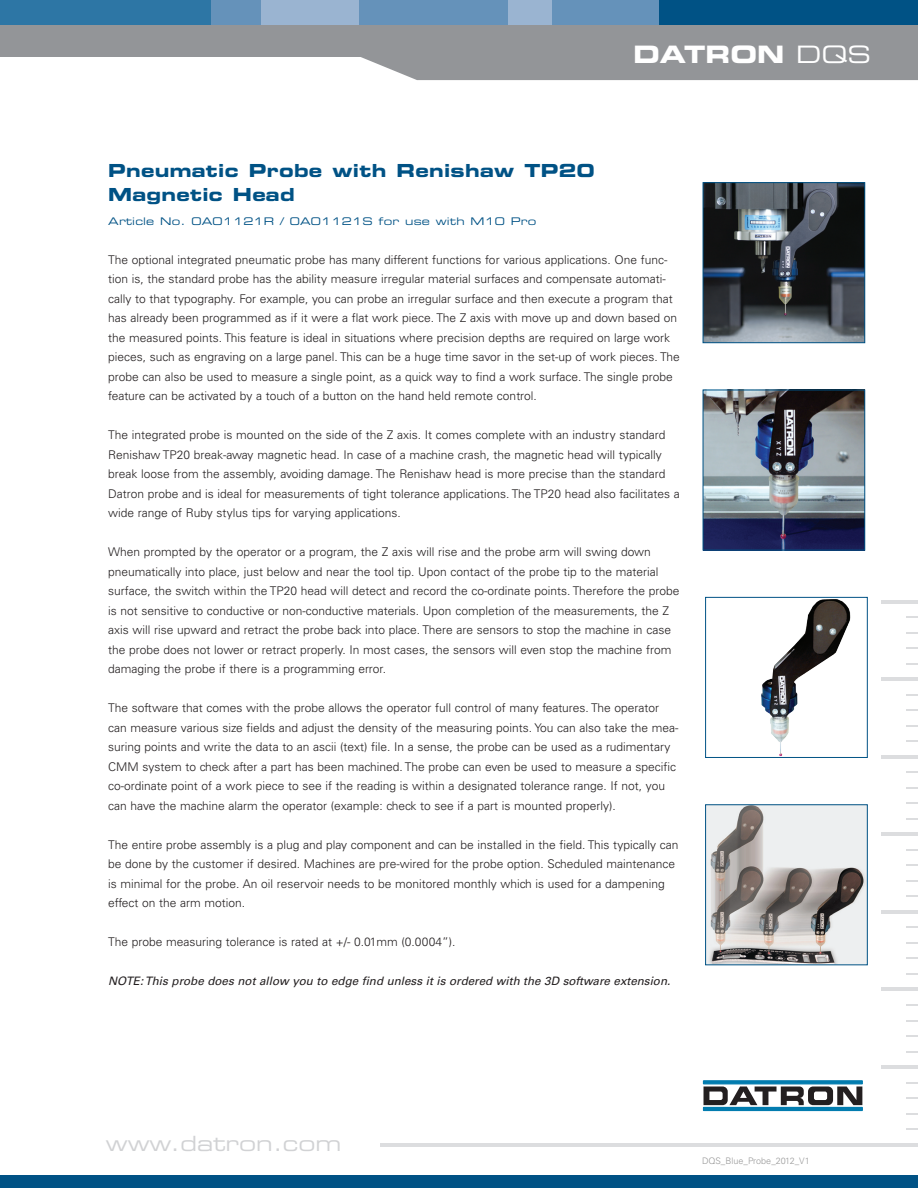
<style>
.page{position:relative;width:918px;height:1188px;background:#fff}
.page>*{position:absolute;margin:0;border:0;box-sizing:border-box;transform-origin:0 0}
.t1{font:24px "Eurostile Bold Extended Two";color:#fff}
.t2{font:21px "Eurostile Extended Two";color:#d1d2d4}
.t3{font:18px/24px "Eurostile Bold Extended Two";letter-spacing:.015em;color:#005285}
.t4{font:300 12px/19.5px "Univers";color:#231f20}
.t5{font:italic 11.7px "Univers";color:#231f20}
.t6{font:10.5px "Eurostile Extended Two";letter-spacing:.015em;color:#005285}
.t7{font:300 9px "Univers";color:#999}
.s1{font-family:"Eurostile Extended Two"}
</style>
<div class="page">
<svg style="left:907px;top:1128px;width:11px;height:2px"></svg>
<hr style="left:381px;top:1143px;width:537px;height:3px;background:#dcdddf">
<hr style="left:882px;top:1066px;width:36px;height:3px;background:#dcdddf">
<hr style="left:882px;top:988px;width:36px;height:3px;background:#dcdddf">
<hr style="left:882px;top:910px;width:36px;height:3px;background:#dcdddf">
<hr style="left:882px;top:833px;width:36px;height:3px;background:#dcdddf">
<hr style="left:882px;top:755px;width:36px;height:3px;background:#dcdddf">
<hr style="left:882px;top:678px;width:36px;height:3px;background:#dcdddf">
<hr style="left:882px;top:600px;width:36px;height:3px;background:#dcdddf">
<svg style="left:907px;top:1097px;width:11px;height:2px"></svg>
<svg style="left:907px;top:1004px;width:11px;height:2px"></svg>
<svg style="left:907px;top:1035px;width:11px;height:2px"></svg>
<svg style="left:907px;top:942px;width:11px;height:2px"></svg>
<svg style="left:907px;top:973px;width:11px;height:2px"></svg>
<svg style="left:907px;top:849px;width:11px;height:2px"></svg>
<svg style="left:907px;top:880px;width:11px;height:2px"></svg>
<svg style="left:907px;top:771px;width:11px;height:2px"></svg>
<svg style="left:907px;top:787px;width:11px;height:2px"></svg>
<svg style="left:907px;top:802px;width:11px;height:2px"></svg>
<svg style="left:907px;top:818px;width:11px;height:2px"></svg>
<svg style="left:907px;top:709px;width:11px;height:2px"></svg>
<svg style="left:907px;top:740px;width:11px;height:2px"></svg>
<svg style="left:907px;top:616px;width:11px;height:2px"></svg>
<svg style="left:907px;top:647px;width:11px;height:2px"></svg>
<img style="left:705px;top:184px;width:158px;height:157px">
<div style="left:703px;top:182px;width:162px;height:161px;border:1px solid #005285"></div>
<img style="left:705px;top:392px;width:158px;height:156px">
<div style="left:703px;top:390px;width:162px;height:160px;border:1px solid #005285"></div>
<img style="left:761px;top:599px;width:90px;height:157px">
<div style="left:705px;top:597px;width:163px;height:161px;border:1px solid #005285"></div>
<img style="left:707px;top:806px;width:159px;height:157px">
<div style="left:705px;top:804px;width:163px;height:161px;border:1px solid #005285"></div>
<div style="left:0;top:23px;width:918px;height:34px;background:#939598"></div>
<div style="left:361px;top:57px;width:557px;height:23px;background:#939598"></div>
<div style="left:12px;top:0;width:893px;height:25px;background:#6592ba"></div>
<div style="left:659px;top:0;width:259px;height:25px;background:#005285"></div>
<div style="left:509px;top:0;width:43px;height:25px;background:#9ab4d1"></div>
<div style="left:262px;top:0;width:97px;height:25px;background:#9ab4d1"></div>
<div style="left:0;top:0;width:211px;height:25px;background:#2d76a5"></div>
<div style="left:0;top:1175px;width:918px;height:13px;background:#005285"></div>
<svg style="left:704px;top:1087px;width:158px;height:18px"></svg>
<svg style="left:703px;top:1080px;width:160px;height:4px"></svg>
<hr style="left:703px;top:1107px;width:160px;height:4px;background:#027caf">
<h1 class="t1" style="left:633px;top:37px;width:239px">DATRON <span class="s1">DQS</span></h1>
<h3 class="t3" style="left:108px;top:158px;width:488px">Pneumatic Probe with Renishaw TP20<br>Magnetic Head</h3>
<p class="t6" style="left:108px;top:214px;width:430px">Article No. 0A01121R / 0A01121S for use with M10 Pro</p>
<p class="t4" style="left:108px;top:250px;width:573px">The optional integrated pneumatic probe has many different functions for various applications. One func&shy;tion is, the standard probe has the ability measure irregular material surfaces and compensate automati&shy;cally to that typography. For example, you can probe an irregular surface and then execute a program that has already been programmed as if it were a flat work piece. The Z axis with move up and down based on the measured points. This feature is ideal in situations where precision depths are required on large work pieces, such as engraving on a large panel. This can be a huge time savor in the set-up of work pieces. The probe can also be used to measure a single point, as a quick way to find a work surface. The single probe feature can be activated by a touch of a button on the hand held remote control.</p>
<p class="t4" style="left:108px;top:425px;width:573px">The integrated probe is mounted on the side of the Z axis. It comes complete with an industry standard Renishaw TP20 break-away magnetic head. In case of a machine crash, the magnetic head will typically break loose from the assembly, avoiding damage. The Renishaw head is more precise than the standard Datron probe and is ideal for measurements of tight tolerance applications. The TP20 head also facilitates a wide range of Ruby stylus tips for varying applications.</p>
<p class="t4" style="left:108px;top:542px;width:573px">When prompted by the operator or a program, the Z axis will rise and the probe arm will swing down pneumatically into place, just below and near the tool tip. Upon contact of the probe tip to the material surface, the switch within the TP20 head will detect and record the co-ordinate points. Therefore the probe is not sensitive to conductive or non-conductive materials. Upon completion of the measurements, the Z axis will rise upward and retract the probe back into place. There are sensors to stop the machine in case the probe does not lower or retract properly. In most cases, the sensors will even stop the machine from damaging the probe if there is a programming error.</p>
<p class="t4" style="left:108px;top:698px;width:572px">The software that comes with the probe allows the operator full control of many features. The operator can measure various size fields and adjust the density of the measuring points. You can also take the mea&shy;suring points and write the data to an ascii (text) file. In a sense, the probe can be used as a rudimentary CMM system to check after a part has been machined. The probe can even be used to measure a specific co-ordinate point of a work piece to see if the reading is within a designated tolerance range. If not, you can have the machine alarm the operator (example: check to see if a part is mounted properly).</p>
<p class="t4" style="left:108px;top:835px;width:572px">The entire probe assembly is a plug and play component and can be installed in the field. This typically can be done by the customer if desired. Machines are pre-wired for the probe option. Scheduled maintenance is minimal for the probe. An oil reservoir needs to be monitored monthly which is used for a dampening effect on the arm motion.</p>
<p class="t4" style="left:108px;top:932px;width:349px">The probe measuring tolerance is rated at +/- 0.01mm (0.0004”).</p>
<p class="t5" style="left:108px;top:974px;width:564px">NOTE: This probe does not allow you to edge find unless it is ordered with the 3D software extension.</p>
<h2 class="t2" style="left:106px;top:1129px;width:237px">www.datron.com</h2>
<p class="t7" style="left:702px;top:1155px;width:109px">DQS_Blue_Probe_2012_V1</p>
</div>
